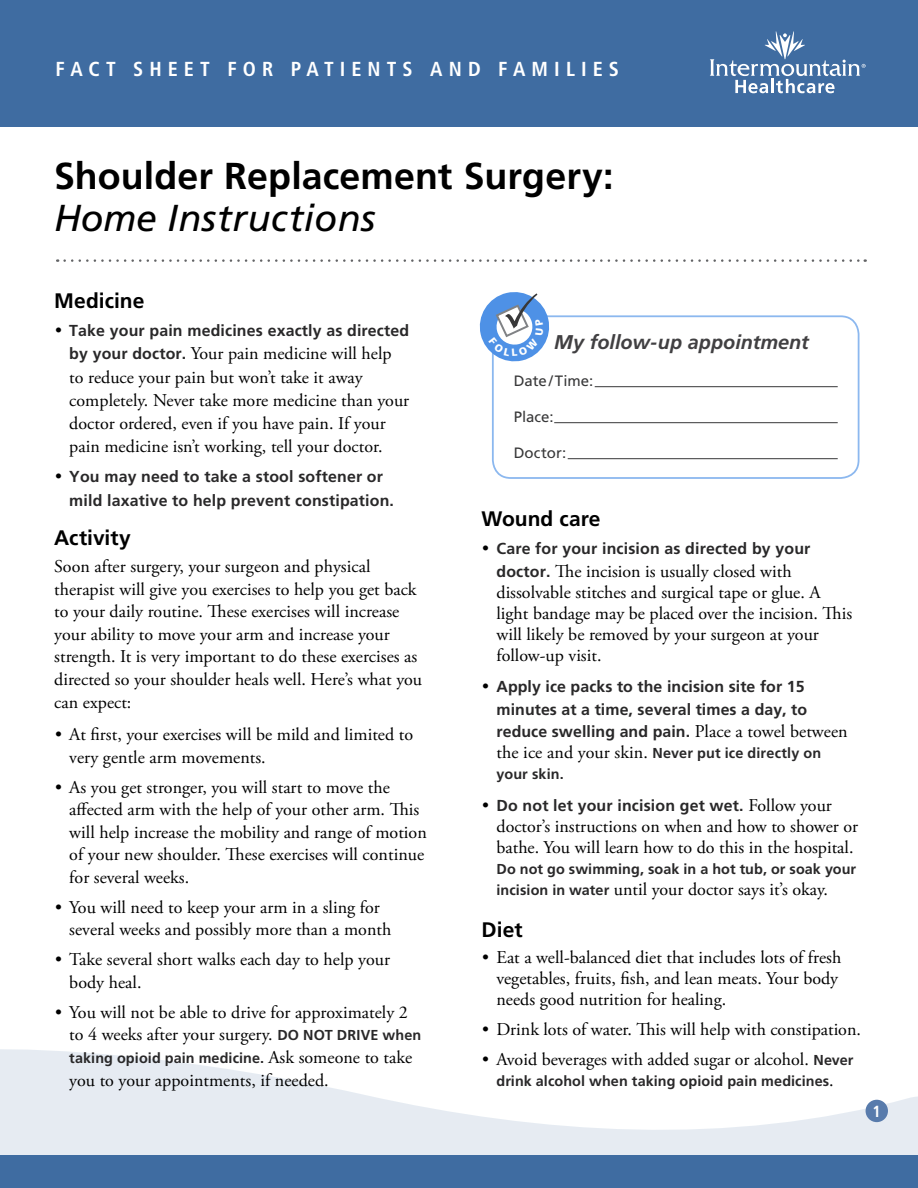
<style>
.page{position:relative;width:918px;height:1188px;background:#fff}
.page>*{position:absolute;margin:0;border:0;box-sizing:border-box;transform-origin:0 0}
.Title__h1{font:700 37.5px/42px "Frutiger LT Std";letter-spacing:.005em;color:#000}
.Level_1__h2{font:700 21px "Frutiger LT Std";color:#000}
.t1{font:700 condensed 20.25px "Frutiger LT Std";letter-spacing:.3em;color:#fff}
.Opening_paragraph{font:italic 700 19.8px "Frutiger LT Std";color:#414042}
.Main__p{font:18px/22.5px "Adobe Garamond Pro";color:#000}
.Page_Number{font:700 condensed 16.2px "Frutiger LT Std";color:#fff}
.t2{font:700 15.9px/22.5px "Frutiger LT Std";letter-spacing:.01em;color:#292829}
.Main_table{font:15px "Frutiger LT Std";letter-spacing:.005em;color:#383839}
.t3{font:700 14.4px/21px "Frutiger LT Std";letter-spacing:.005em;color:#292829}
.s1{font-weight:400;font-style:italic}
.s2{font-family:"Adobe Garamond Pro";font-weight:400;font-size:18px;color:#000}
.s3{font-family:"Frutiger LT Std";font-weight:700;font-size:15.9px;color:#292829}
.s4{font-family:"Frutiger LT Std";font-weight:700;font-size:14.4px;color:#292829}
</style>
<div class="page">
<svg style="left:0;top:1049px;width:918px;height:107px;fill:#e6ebf2"></svg>
<div style="left:0;top:1156px;width:918px;height:32px;background:#3f6ca1"></div>
<div style="left:0;top:0;width:918px;height:127px;background:#3f6ca1"></div>
<svg style="left:710px;top:31px;width:156px;height:62px"></svg>
<div style="left:866px;top:1100px;width:22px;height:22px;background:#587bac;border-radius:50%"></div>
<svg style="left:65px;top:259px;width:801px;height:3px"></svg>
<div style="left:492px;top:315px;width:367px;height:164px;border:2px solid #8cb8ef;border-radius:18px"></div>
<hr style="left:595px;top:386px;width:243px;height:1px;background:#383839">
<hr style="left:554px;top:422px;width:284px;height:1px;background:#383839">
<hr style="left:568px;top:458px;width:270px;height:1px;background:#383839">
<svg style="left:479px;top:292px;width:74px;height:73px"></svg>
<p class="t1" style="left:56px;top:57px;width:565px">FACT SHEET FOR PATIENTS AND FAMILIES</p>
<p class="Title__h1" style="left:54px;top:155px;width:561px">Shoulder Replacement Surgery:<br><span class="s1">Home Instructions</span></p>
<p class="Level_1__h2" style="left:54px;top:289px;width:92px">Medicine</p>
<p class="t2" style="left:55px;top:320px;width:356px"><span class="s2">•</span> Take your pain medicines exactly as directed</p>
<p class="Main__p" style="left:69px;top:343px;width:342px;line-height:23.2px"><span class="s3">by your doctor.</span> Your pain medicine will help to reduce your pain but won’t take it away completely. Never take more medicine than your doctor ordered, even if you have pain. If your pain medicine isn’t working, tell your doctor.</p>
<p class="t2" style="left:69px;top:465px;width:326px;line-height:23.2px;text-indent:-14px"><span class="s2">•</span> You may need to take a stool softener or mild laxative to help prevent constipation.</p>
<p class="Level_1__h2" style="left:54px;top:525px;width:78px">Activity</p>
<p class="Main__p" style="left:54px;top:556px;width:369px">Soon after surgery, your surgeon and physical therapist will give you exercises to help you get back to your daily routine. These exercises will increase your ability to move your arm and increase your strength. It is very important to do these exercises as directed so your shoulder heals well. Here’s what you can expect:</p>
<p class="Main__p" style="left:69px;top:724px;width:345px;text-indent:-14px">• At first, your exercises will be mild and limited to very gentle arm movements.</p>
<p class="Main__p" style="left:69px;top:776px;width:359px;text-indent:-14px">• As you get stronger, you will start to move the affected arm with the help of your other arm. This will help increase the mobility and range of motion of your new shoulder. These exercises will continue for several weeks.</p>
<p class="Main__p" style="left:69px;top:896px;width:324px;text-indent:-14px">• You will need to keep your arm in a sling for several weeks and possibly more than a month</p>
<p class="Main__p" style="left:69px;top:949px;width:322px;text-indent:-14px">• Take several short walks each day to help your body heal.</p>
<p class="Main__p" style="left:69px;top:1001px;width:353px;text-indent:-14px">• You will not be able to drive for approximately 2 to 4 weeks after your surgery. <span class="s4">DO NOT DRIVE when</span></p>
<p class="t3" style="left:69px;top:1047px;width:344px">taking opioid pain medicine. <span class="s2">Ask someone to take</span></p>
<p class="Main__p" style="left:69px;top:1070px;width:261px">you to your appointments, if needed.</p>
<p class="Opening_paragraph" style="left:554px;top:330px;width:256px">My follow-up appointment</p>
<p class="Main_table" style="left:514px;top:372px;width:81px">Date/Time:</p>
<p class="Main_table" style="left:514px;top:408px;width:41px">Place:</p>
<p class="Main_table" style="left:514px;top:444px;width:54px">Doctor:</p>
<p class="Level_1__h2" style="left:482px;top:507px;width:121px">Wound care</p>
<p class="t2" style="left:482px;top:537px;width:330px"><span class="s2">•</span> Care for your incision as directed by your</p>
<p class="Main__p" style="left:496px;top:561px;width:357px;line-height:21px"><span class="s3">doctor.</span> The incision is usually closed with dissolvable stitches and surgical tape or glue. A light bandage may be placed over the incision. This will likely be removed by your surgeon at your follow-up visit.</p>
<p class="t2" style="left:496px;top:675px;width:353px;text-indent:-14px"><span class="s2">•</span> Apply ice packs to the incision site for 15 minutes at a time, several times a day, to reduce swelling and pain. <span class="s2">Place a towel between</span></p>
<p class="t3" style="left:496px;top:743px;width:326px"><span class="s2">the ice and your skin.</span> Never put ice directly on your skin.</p>
<p class="t2" style="left:482px;top:794px;width:351px"><span class="s2">•</span> Do not let your incision get wet. <span class="s2">Follow your</span></p>
<p class="Main__p" style="left:496px;top:816px;width:363px;line-height:21px">doctor’s instructions on when and how to shower or bathe. You will learn how to do this in the hospital.</p>
<p class="t3" style="left:496px;top:858px;width:361px">Do not go swimming, soak in a hot tub, or soak your</p>
<p class="Main__p" style="left:496px;top:878px;width:333px"><span class="s4">incision in water</span> until your doctor says it’s okay.</p>
<p class="Level_1__h2" style="left:482px;top:917px;width:43px">Diet</p>
<p class="Main__p" style="left:496px;top:947px;width:346px;line-height:21px;text-indent:-14px">• Eat a well-balanced diet that includes lots of fresh vegetables, fruits, fish, and lean meats. Your body needs good nutrition for healing.</p>
<p class="Main__p" style="left:482px;top:1019px;width:380px">• Drink lots of water. This will help with constipation.</p>
<p class="Main__p" style="left:482px;top:1049px;width:373px">• Avoid beverages with added sugar or alcohol. <span class="s4">Never</span></p>
<p class="t3" style="left:496px;top:1070px;width:339px">drink alcohol when taking opioid pain medicines<span class="s2">.</span></p>
<p class="Page_Number" style="left:873px;top:1101px;width:10px">1</p>
</div>
